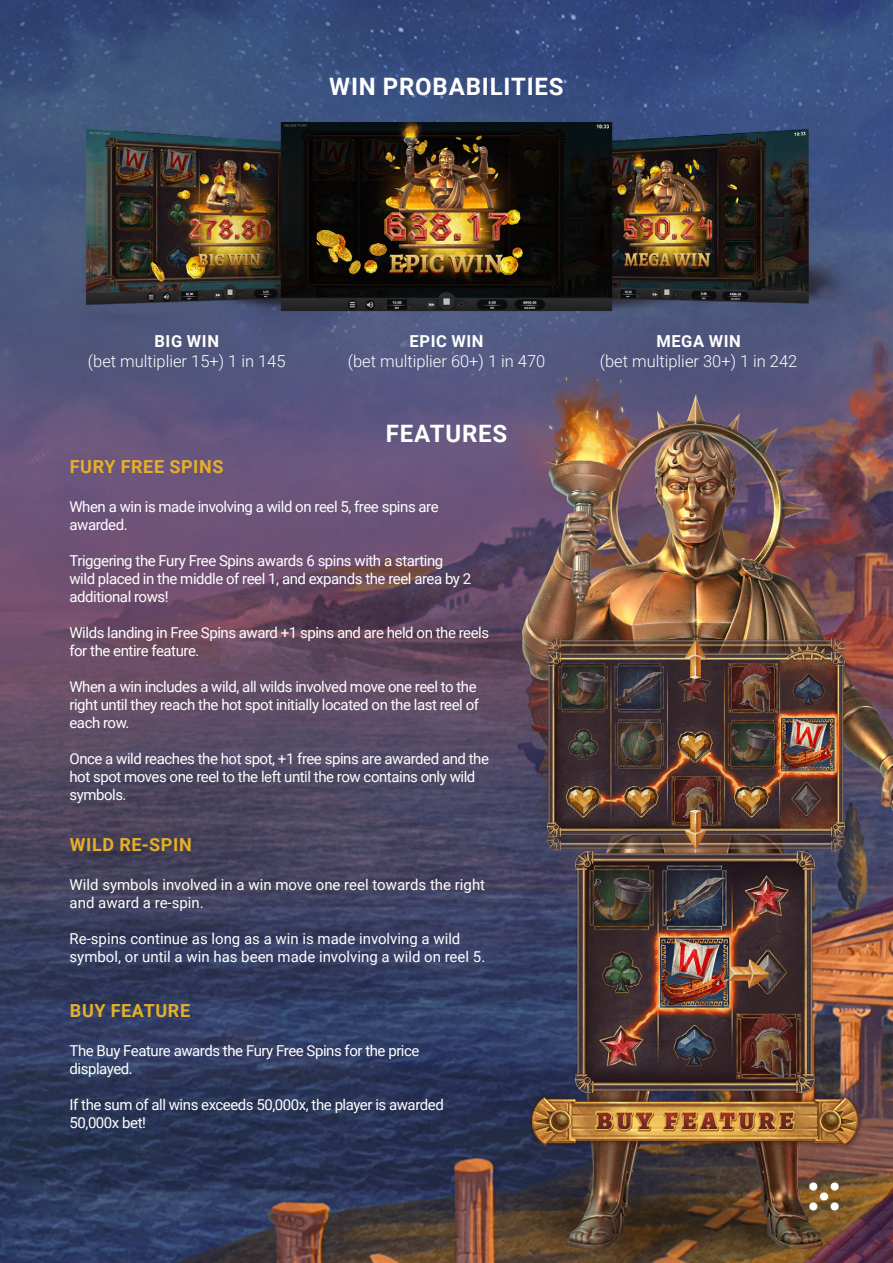
<style>
.page{position:relative;width:893px;height:1263px;background:#fff}
.page>*{position:absolute;margin:0;border:0;box-sizing:border-box;transform-origin:0 0}
.t1{font:700 24px "Roboto";letter-spacing:.035em;color:#fff}
.t2{font:700 18px "Roboto";letter-spacing:.035em;color:#e5b028}
.t3{font:300 16.5px "Roboto";color:#fff}
.t4{font:700 16.5px "Roboto";letter-spacing:.035em;color:#fff}
.t5{font:15px/18px "Roboto";letter-spacing:-.03em;color:#fff}
.t6{font:15px/18px "Roboto";color:#fff}
</style>
<div class="page">
<img style="left:0;top:0;width:893px;height:1263px">
<img style="left:545px;top:637px;width:300px;height:213px">
<img style="left:574px;top:850px;width:242px;height:243px">
<img style="left:526px;top:1093px;width:338px;height:57px">
<h1 class="t1" style="left:329px;top:69px;width:236px">WIN PROBABILITIES</h1>
<p class="t4" style="left:155px;top:329px;width:66px">BIG WIN</p>
<p class="t3" style="left:88px;top:349px;width:199px">(bet multiplier 15+) 1 in 145</p>
<p class="t4" style="left:410px;top:329px;width:76px">EPIC WIN</p>
<p class="t3" style="left:348px;top:349px;width:199px">(bet multiplier 60+) 1 in 470</p>
<h1 class="t1" style="left:386px;top:416px;width:123px">FEATURES</h1>
<p class="t2" style="left:70px;top:454px;width:155px">FURY FREE SPINS</p>
<p class="t5" style="left:69px;top:497px;width:371px">When a win is made involving a wild on reel 5, free spins are awarded.</p>
<p class="t5" style="left:69px;top:551px;width:403px">Triggering the Fury Free Spins awards 6 spins with a starting wild placed in the middle of reel 1, and expands the reel area by 2 additional rows!</p>
<p class="t5" style="left:69px;top:623px;width:421px">Wilds landing in Free Spins award +1 spins and are held on the reels for the entire feature.</p>
<p class="t5" style="left:69px;top:677px;width:411px">When a win includes a wild, all wilds involved move one reel to the right until they reach the hot spot initially located on the last reel of each row.</p>
<p class="t5" style="left:69px;top:749px;width:421px">Once a wild reaches the hot spot, +1 free spins are awarded and the hot spot moves one reel to the left until the row contains only wild symbols.</p>
<p class="t2" style="left:70px;top:832px;width:123px">WILD RE-SPIN</p>
<p class="t6" style="left:70px;top:875px;width:417px">Wild symbols involved in a win move one reel towards the right and award a re-spin.</p>
<p class="t6" style="left:70px;top:929px;width:417px">Re-spins continue as long as a win is made involving a wild symbol, or until a win has been made involving a wild on reel 5.</p>
<p class="t2" style="left:70px;top:997px;width:122px">BUY FEATURE</p>
<p class="t5" style="left:70px;top:1040px;width:351px">The Buy Feature awards the Fury Free Spins for the price displayed.</p>
<p class="t5" style="left:70px;top:1094px;width:376px">If the sum of all wins exceeds 50,000x, the player is awarded<br>50,000x bet!</p>
<p class="t4" style="left:656px;top:329px;width:86px">MEGA WIN</p>
<p class="t3" style="left:600px;top:349px;width:199px">(bet multiplier 30+) 1 in 242</p>
</div>
